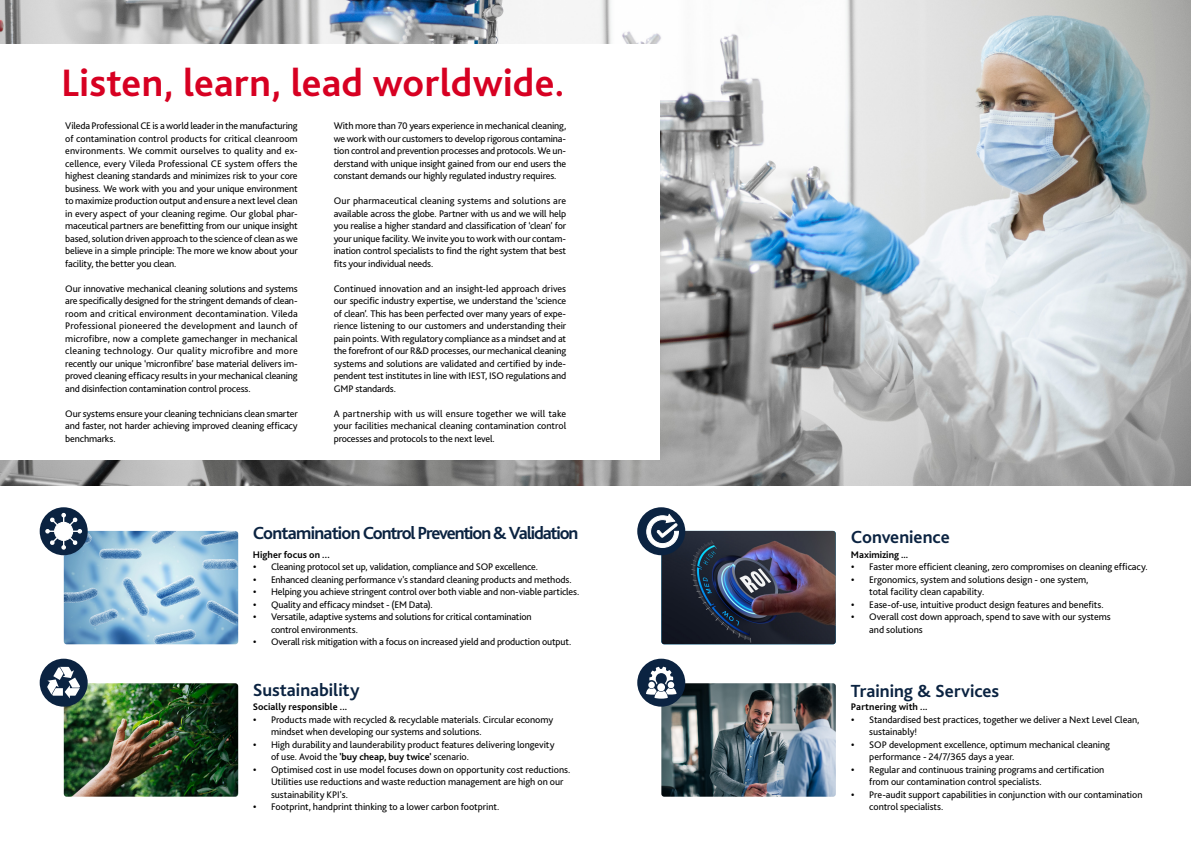
<style>
.page{position:relative;width:1191px;height:842px;background:#fff}
.page>*{position:absolute;margin:0;border:0;box-sizing:border-box;transform-origin:0 0}
.t1{font:700 40px "Bliss";letter-spacing:.005em;color:#d70022}
.t2{font:700 18.4px "Bliss";color:#0b2341}
.t3{font:700 18.4px "Bliss";letter-spacing:-.06em;color:#0b2341}
.t4{font:10px/12.5px "Bliss";letter-spacing:-.01em;color:#000}
.t5{font:700 10px "Bliss";letter-spacing:.005em;color:#000}
.s1{font-weight:700;font-size:10.2px}
.s2{font-weight:700}
</style>
<div class="page">
<img style="left:64px;top:531px;width:174px;height:113px">
<img style="left:64px;top:683px;width:174px;height:114px">
<div style="left:40px;top:659px;width:48px;height:48px;background:#0b2341;border-radius:50%"></div>
<svg style="left:47px;top:667px;width:33px;height:31px"></svg>
<div style="left:40px;top:507px;width:48px;height:48px;background:#0b2341;border-radius:50%"></div>
<svg style="left:45px;top:513px;width:37px;height:37px"></svg>
<img style="left:661px;top:531px;width:174px;height:113px">
<img style="left:661px;top:683px;width:174px;height:114px">
<div style="left:637px;top:659px;width:48px;height:48px;background:#0b2341;border-radius:50%"></div>
<div style="left:637px;top:507px;width:48px;height:48px;background:#0b2341;border-radius:50%"></div>
<svg style="left:646px;top:514px;width:33px;height:34px"></svg>
<svg style="left:646px;top:667px;width:30px;height:32px"></svg>
<img style="left:0;top:0;width:1191px;height:486px">
<div style="left:0;top:44px;width:659px;height:416px;background:#fff"></div>
<h1 class="t1" style="left:61px;top:57px;width:505px">Listen, learn, lead worldwide.</h1>
<p class="t4" style="left:65px;top:120px;width:234px;text-align:justify">Vileda Professional CE is a world leader in the manufacturing of contamination control products for critical cleanroom environments. We commit ourselves to quality and ex&shy;cellence, every Vileda Professional CE system offers the highest cleaning standards and minimizes risk to your core business. We work with you and your unique environment to maximize production output and ensure a next level clean in every aspect of your cleaning regime. Our global phar&shy;maceutical partners are benefitting from our unique insight based, solution driven approach to the science of clean as we believe in a simple principle: The more we know about your facility, the better you clean.</p>
<p class="t4" style="left:65px;top:282px;width:234px;text-align:justify">Our innovative mechanical cleaning solutions and systems are specifically designed for the stringent demands of clean&shy;room and critical environment decontamination. Vileda Professional pioneered the development and launch of microfibre, now a complete gamechanger in mechanical cleaning technology. Our quality microfibre and more recently our unique ‘micronfibre’ base material delivers im&shy;proved cleaning efficacy results in your mechanical cleaning and disinfection contamination control process.</p>
<p class="t4" style="left:65px;top:407px;width:234px;text-align:justify">Our systems ensure your cleaning technicians clean smarter and faster, not harder achieving improved cleaning efficacy benchmarks.</p>
<p class="t4" style="left:334px;top:120px;width:234px;text-align:justify">With more than 70 years experience in mechanical cleaning, we work with our customers to develop rigorous contamina&shy;tion control and prevention processes and protocols. We un&shy;derstand with unique insight gained from our end users the constant demands our highly regulated industry requires.</p>
<p class="t4" style="left:334px;top:195px;width:234px;text-align:justify">Our pharmaceutical cleaning systems and solutions are available across the globe. Partner with us and we will help you realise a higher standard and classification of ‘clean’ for your unique facility. We invite you to work with our contam&shy;ination control specialists to find the right system that best fits your individual needs.</p>
<p class="t4" style="left:334px;top:282px;width:234px;text-align:justify">Continued innovation and an insight-led approach drives our specific industry expertise, we understand the ‘science of clean’. This has been perfected over many years of expe&shy;rience listening to our customers and understanding their pain points. With regulatory compliance as a mindset and at the forefront of our R&amp;D processes, our mechanical cleaning systems and solutions are validated and certified by inde&shy;pendent test institutes in line with IEST, ISO regulations and GMP standards.</p>
<p class="t4" style="left:334px;top:407px;width:234px;text-align:justify">A partnership with us will ensure together we will take your facilities mechanical cleaning contamination control processes and protocols to the next level.</p>
<h2 class="t3" style="left:253px;top:521px;width:327px">Contamination Control Prevention &amp; Validation</h2>
<p class="t5" style="left:253px;top:548px;width:79px">Higher focus on ...</p>
<p class="t4" style="left:253px;top:561px;width:286px"><span class="s1">•</span> Cleaning protocol set up, validation, compliance and SOP excellence.</p>
<p class="t4" style="left:253px;top:573px;width:320px"><span class="s1">•</span> Enhanced cleaning performance v's standard cleaning products and methods.</p>
<p class="t4" style="left:253px;top:586px;width:328px"><span class="s1">•</span> Helping you achieve stringent control over both viable and non-viable particles.</p>
<p class="t4" style="left:253px;top:598px;width:181px"><span class="s1">•</span> Quality and efficacy mindset - (EM Data).</p>
<p class="t4" style="left:271px;top:611px;width:262px;text-indent:-18px"><span class="s1">•</span> Versatile, adaptive systems and solutions for critical contamination control environments.</p>
<p class="t4" style="left:253px;top:636px;width:320px"><span class="s1">•</span> Overall risk mitigation with a focus on increased yield and production output.</p>
<h2 class="t2" style="left:253px;top:678px;width:108px">Sustainability</h2>
<p class="t5" style="left:253px;top:700px;width:96px">Socially responsible ...</p>
<p class="t4" style="left:271px;top:713px;width:284px;text-indent:-18px"><span class="s1">•</span> Products made with recycled &amp; recyclable materials. Circular economy mindset when developing our systems and solutions.</p>
<p class="t4" style="left:271px;top:738px;width:285px;text-indent:-18px"><span class="s1">•</span> High durability and launderability product features delivering longevity of use. Avoid the <span class="s2">'buy cheap, buy twice'</span> scenario.</p>
<p class="t4" style="left:271px;top:763px;width:301px;text-indent:-18px"><span class="s1">•</span> Optimised cost in use model focuses down on opportunity cost reductions.<br>Utilities use reductions and waste reduction management are high on our sustainability KPI's.</p>
<p class="t4" style="left:253px;top:800px;width:248px"><span class="s1">•</span> Footprint, handprint thinking to a lower carbon footprint.</p>
<h2 class="t2" style="left:851px;top:526px;width:100px">Convenience</h2>
<p class="t5" style="left:851px;top:548px;width:59px">Maximizing ...</p>
<p class="t4" style="left:851px;top:561px;width:298px"><span class="s1">•</span> Faster more efficient cleaning, zero compromises on cleaning efficacy.</p>
<p class="t4" style="left:869px;top:573px;width:221px;text-indent:-18px"><span class="s1">•</span> Ergonomics, system and solutions design - one system, total facility clean capability.</p>
<p class="t4" style="left:851px;top:598px;width:254px"><span class="s1">•</span> Ease-of-use, intuitive product design features and benefits.</p>
<p class="t4" style="left:869px;top:611px;width:243px;text-indent:-18px"><span class="s1">•</span> Overall cost down approach, spend to save with our systems and solutions</p>
<h2 class="t2" style="left:851px;top:679px;width:150px">Training &amp; Services</h2>
<p class="t5" style="left:851px;top:700px;width:78px">Partnering with ...</p>
<p class="t4" style="left:869px;top:713px;width:272px;text-indent:-18px"><span class="s1">•</span> Standardised best practices, together we deliver a Next Level Clean, sustainably!</p>
<p class="t4" style="left:869px;top:738px;width:242px;text-indent:-18px"><span class="s1">•</span> SOP development excellence, optimum mechanical cleaning performance - 24/7/365 days a year.</p>
<p class="t4" style="left:869px;top:763px;width:237px;text-indent:-18px"><span class="s1">•</span> Regular and continuous training programs and certification from our contamination control specialists.</p>
<p class="t4" style="left:869px;top:788px;width:275px;text-indent:-18px"><span class="s1">•</span> Pre-audit support capabilities in conjunction with our contamination control specialists.</p>
</div>
